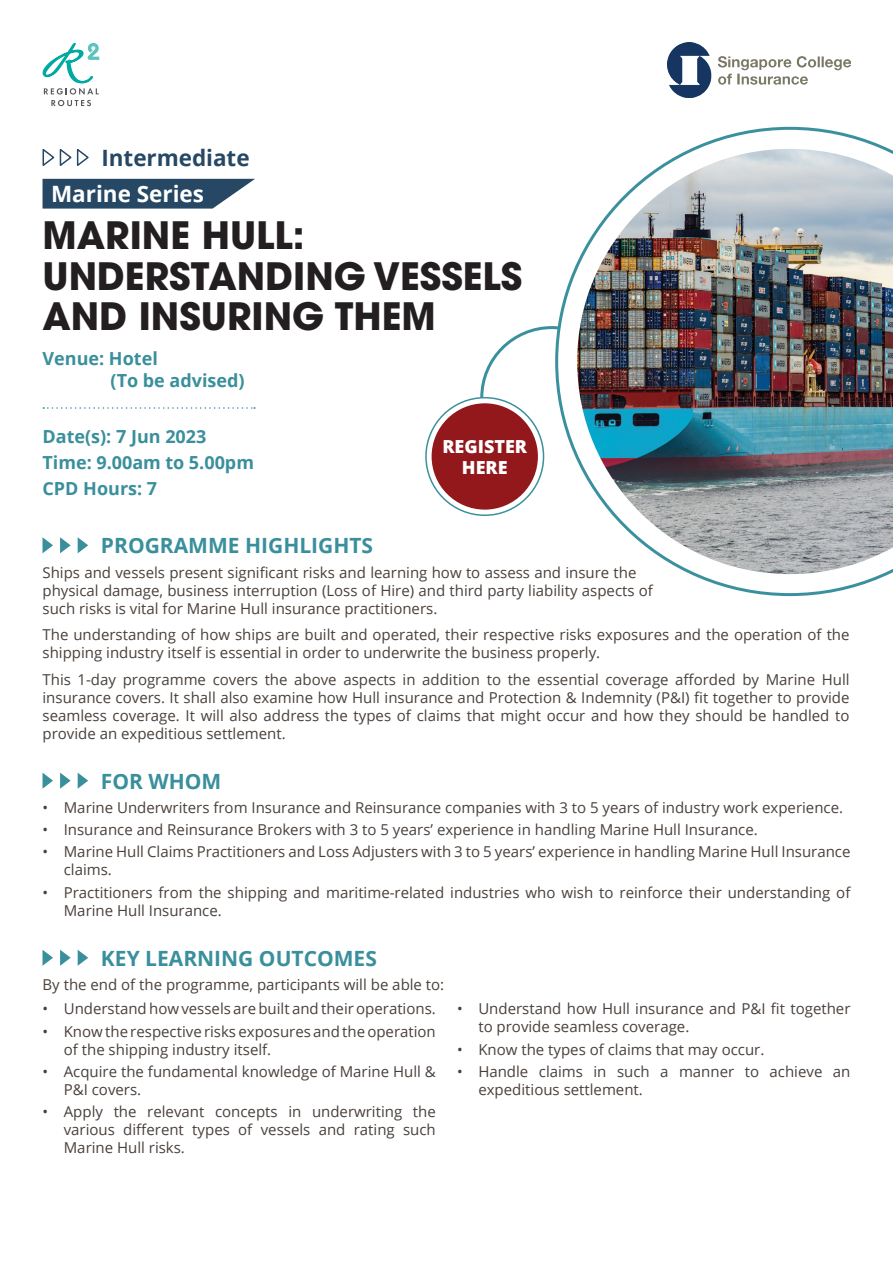
<style>
.page{position:relative;width:893px;height:1263px;background:#fff}
.page>*{position:absolute;margin:0;border:0;box-sizing:border-box;transform-origin:0 0}
.t1{font:700 37.5px/40.5px "ITC Avant Garde Pro";color:#231f20}
.t2{font:700 22.5px "Open Sans";color:#274865}
.t3{font:700 22.5px "Open Sans";color:#fff}
.t4{font:700 21px "Open Sans";color:#3a8f9c}
.t5{font:700 18px/25.8px "Open Sans";color:#3a8f9c}
.t6{font:800 18px/21.6px "Open Sans";color:#fff;text-align:center}
.t7{font:15px/18px "Open Sans";color:#49403b}
.t8{font:15px/18px "Open Sans";color:#49403a}
</style>
<div class="page">
<svg style="left:558px;top:127px;width:331px;height:469px"></svg>
<img style="left:668px;top:43px;width:182px;height:55px">
<svg style="left:43px;top:407px;width:212px;height:2px"></svg>
<svg style="left:43px;top:179px;width:212px;height:30px"></svg>
<svg style="left:42px;top:149px;width:47px;height:17px"></svg>
<img style="left:577px;top:149px;width:316px;height:425px">
<div style="left:432px;top:403px;width:106px;height:107px;background:#92181c;border-radius:50%"></div>
<svg style="left:43px;top:43px;width:56px;height:63px"></svg>
<svg style="left:479px;top:325px;width:83px;height:76px"></svg>
<svg style="left:78px;top:537px;width:10px;height:16px"></svg>
<svg style="left:60px;top:537px;width:11px;height:16px"></svg>
<svg style="left:43px;top:537px;width:10px;height:16px"></svg>
<svg style="left:78px;top:773px;width:10px;height:16px"></svg>
<svg style="left:60px;top:773px;width:11px;height:16px"></svg>
<svg style="left:43px;top:773px;width:10px;height:16px"></svg>
<svg style="left:78px;top:950px;width:10px;height:16px"></svg>
<svg style="left:60px;top:950px;width:11px;height:16px"></svg>
<svg style="left:43px;top:950px;width:10px;height:16px"></svg>
<h2 class="t2" style="left:101px;top:142px;width:150px">Intermediate</h2>
<h2 class="t3" style="left:51px;top:178px;width:155px">Marine Series</h2>
<h1 class="t1" style="left:43px;top:215px;width:481px">MARINE HULL:<br>UNDERSTANDING VESSELS<br>AND INSURING THEM</h1>
<p class="t5" style="left:111px;top:347px;width:136px;line-height:21.6px;text-indent:-68px">Venue: Hotel<br>(To be advised)</p>
<p class="t5" style="left:43px;top:423px;width:213px">Date(s): 7 Jun 2023<br>Time: 9.00am to 5.00pm<br>CPD Hours: 7</p>
<p class="t6" style="left:442px;top:434px;width:86px">REGISTER<br>HERE</p>
<h3 class="t4" style="left:101px;top:531px;width:274px">PROGRAMME HIGHLIGHTS</h3>
<p class="t8" style="left:43px;top:563px;width:612px">Ships and vessels present significant risks and learning how to assess and insure the physical damage, business interruption (Loss of Hire) and third party liability aspects of such risks is vital for Marine Hull insurance practitioners.</p>
<p class="t8" style="left:43px;top:625px;width:809px">The understanding of how ships are built and operated, their respective risks exposures and the operation of the shipping industry itself is essential in order to underwrite the business properly.</p>
<p class="t8" style="left:43px;top:670px;width:809px;text-align:justify">This 1-day programme covers the above aspects in addition to the essential coverage afforded by Marine Hull insurance covers. It shall also examine how Hull insurance and Protection &amp; Indemnity (P&amp;I) fit together to provide seamless coverage. It will also address the types of claims that might occur and how they should be handled to provide an expeditious settlement.</p>
<h3 class="t4" style="left:101px;top:766px;width:122px">FOR WHOM</h3>
<p class="t7" style="left:43px;top:798px;width:802px">• Marine Underwriters from Insurance and Reinsurance companies with 3 to 5 years of industry work experience.</p>
<p class="t7" style="left:43px;top:820px;width:717px">• Insurance and Reinsurance Brokers with 3 to 5 years’ experience in handling Marine Hull Insurance.</p>
<p class="t7" style="left:64px;top:842px;width:788px;text-indent:-21px">• Marine Hull Claims Practitioners and Loss Adjusters with 3 to 5 years’ experience in handling Marine Hull Insurance claims.</p>
<p class="t7" style="left:64px;top:883px;width:788px;text-indent:-21px">• Practitioners from the shipping and maritime-related industries who wish to reinforce their understanding of<br>Marine Hull Insurance.</p>
<h3 class="t4" style="left:101px;top:943px;width:277px">KEY LEARNING OUTCOMES</h3>
<p class="t8" style="left:43px;top:975px;width:403px">By the end of the programme, participants will be able to:</p>
<p class="t7" style="left:43px;top:999px;width:395px">• Understand how vessels are built and their operations.</p>
<p class="t7" style="left:64px;top:1022px;width:374px;text-indent:-21px">• Know the respective risks exposures and the operation of the shipping industry itself.</p>
<p class="t7" style="left:64px;top:1062px;width:374px;text-indent:-21px">• Acquire the fundamental knowledge of Marine Hull &amp;<br>P&amp;I covers.</p>
<p class="t7" style="left:64px;top:1102px;width:374px;text-align:justify;text-indent:-21px">• Apply the relevant concepts in underwriting the various different types of vessels and rating such Marine Hull risks.</p>
<p class="t7" style="left:478px;top:999px;width:374px;text-indent:-21px">• Understand how Hull insurance and P&amp;I fit together to provide seamless coverage.</p>
<p class="t7" style="left:457px;top:1040px;width:309px">• Know the types of claims that may occur.</p>
<p class="t7" style="left:478px;top:1062px;width:374px;text-indent:-21px">• Handle claims in such a manner to achieve an expeditious settlement.</p>
</div>
